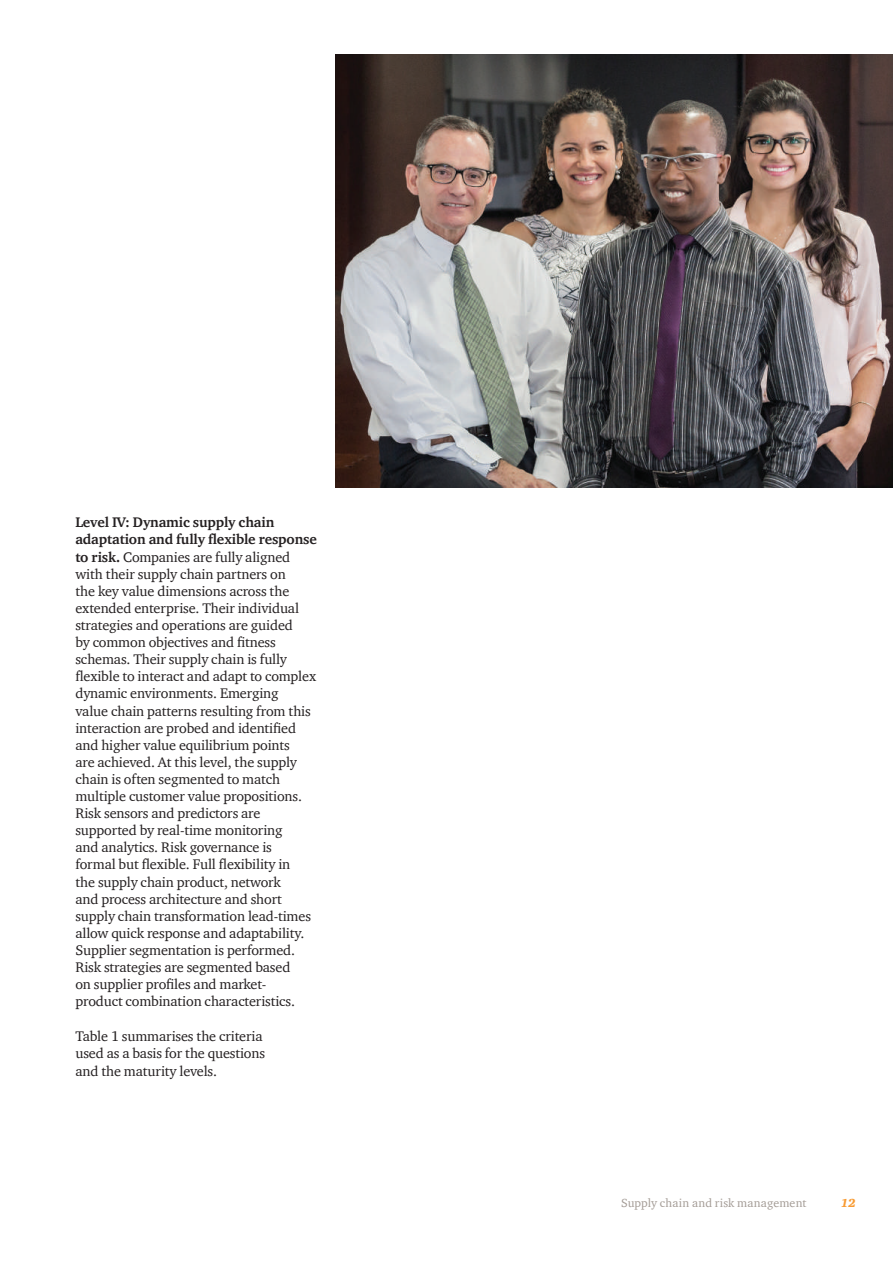
<style>
.page{position:relative;width:893px;height:1263px;background:#fff}
.page>*{position:absolute;margin:0;border:0;box-sizing:border-box;transform-origin:0 0}
.t1{font:14.25px/17.1px "ITC Charter Com";letter-spacing:-.01em;color:#231f20}
.t2{font:12px "ITC Charter Com";letter-spacing:.015em;color:#a39b95}
.t3{font:italic 900 12px "ITC Charter Com";color:#f89b33}
.s1{font-weight:700}
</style>
<div class="page">
<img style="left:336px;top:54px;width:557px;height:433px">
<p class="t1" style="left:75px;top:514px;width:243px"><span class="s1">Level IV: Dynamic supply chain adaptation and fully flexible response to risk.</span> Companies are fully aligned with their supply chain partners on<br>the key value dimensions across the extended enterprise. Their individual strategies and operations are guided<br>by common objectives and fitness schemas. Their supply chain is fully flexible to interact and adapt to complex dynamic environments. Emerging<br>value chain patterns resulting from this interaction are probed and identified and higher value equilibrium points<br>are achieved. At this level, the supply chain is often segmented to match multiple customer value propositions.<br>Risk sensors and predictors are supported by real-time monitoring<br>and analytics. Risk governance is<br>formal but flexible. Full flexibility in<br>the supply chain product, network<br>and process architecture and short supply chain transformation lead-times allow quick response and adaptability.<br>Supplier segmentation is performed.<br>Risk strategies are segmented based<br>on supplier profiles and market&shy;product combination characteristics.</p>
<p class="t1" style="left:75px;top:1028px;width:191px">Table 1 summarises the criteria used as a basis for the questions and the maturity levels.</p>
<p class="t2" style="left:621px;top:1195px;width:187px">Supply chain and risk management</p>
<p class="t3" style="left:841px;top:1195px;width:16px">12</p>
</div>
